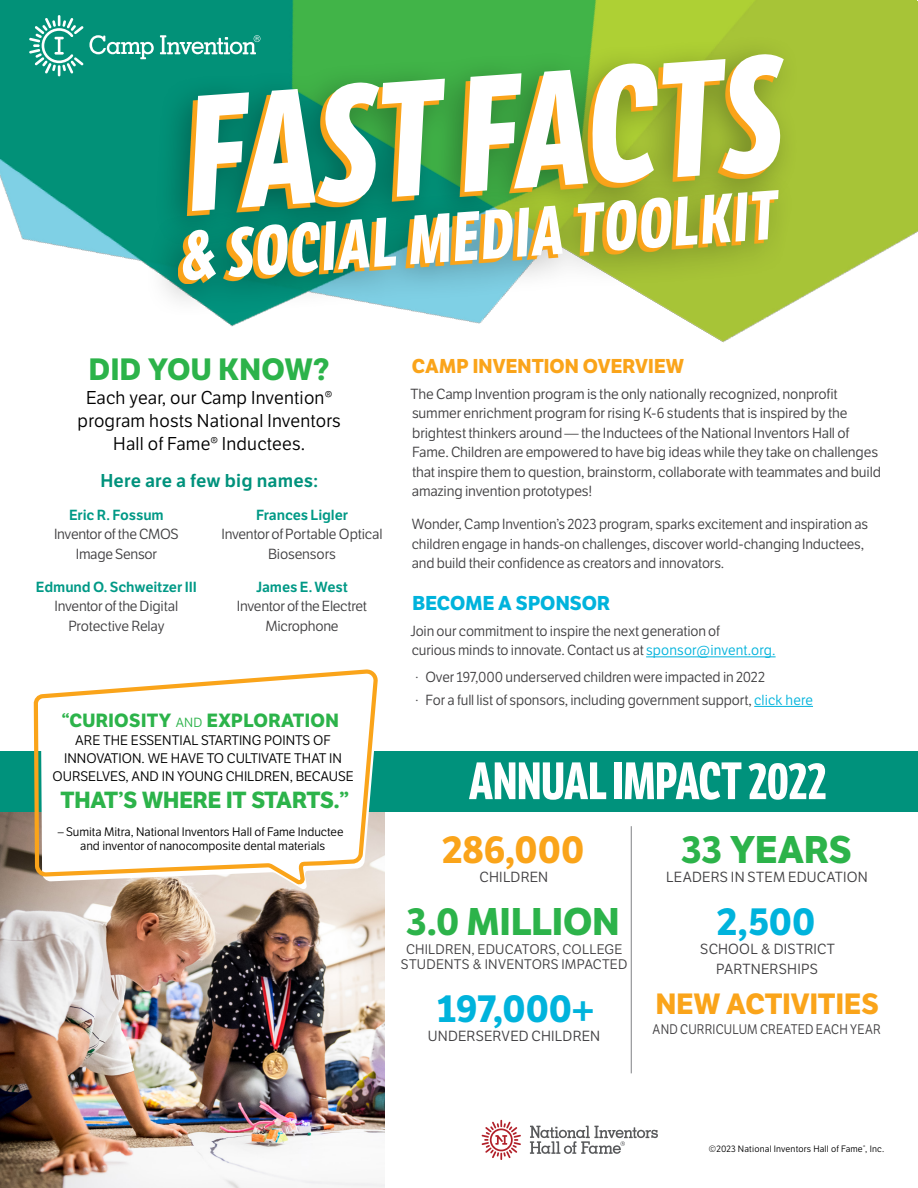
<style>
.page{position:relative;width:918px;height:1188px;background:#fff}
.page>*{position:absolute;margin:0;border:0;box-sizing:border-box;transform-origin:0 0}
.t1{font:700 159px "LFT Etica Compressed";color:#fff}
.t2{font:700 67.2px "LFT Etica Compressed";color:#fff}
.t3{font:700 51px "LFT Etica Compressed";letter-spacing:-.005em;color:#fff}
.t4{font:700 37.5px "LFT Etica";color:#2cb34a}
.t5{font:700 37.5px "LFT Etica";letter-spacing:-.005em;color:#00b3dc}
.t6{font:700 37.5px "LFT Etica";color:#faa41a}
.t7{font:700 30px "LFT Etica";letter-spacing:.015em;color:#2cb34a}
.t8{font:700 28.5px "LFT Etica";letter-spacing:.005em;color:#faa41a}
.t9{font:700 22.65px "LFT Etica";color:#2cb34a}
.t10{font:700 19.5px "LFT Etica";letter-spacing:.005em;color:#faa41a}
.t11{font:700 19.5px "LFT Etica";letter-spacing:.005em;color:#00b3dc}
.t12{font:700 18.6px "LFT Etica";letter-spacing:.02em;color:#2cb34a}
.t13{font:18px/23.2px "LFT Etica";letter-spacing:.01em;color:#000;text-align:center}
.t14{font:18px "LFT Etica SB";letter-spacing:.01em;color:#00927c}
.t15{font:14.25px/19.5px "LFT Etica";letter-spacing:-.01em;color:#414042}
.t16{font:14.25px/19.5px "LFT Etica";letter-spacing:.015em;color:#414042;text-align:center}
.t17{font:14.25px "LFT Etica SB";letter-spacing:-.005em;color:#009986}
.t18{font:13.5px/18px "LFT Etica";color:#000;text-align:center}
.t19{font:13.5px/15px "LFT Etica";letter-spacing:.015em;color:#414042;text-align:center}
.t20{font:13.5px "LFT Etica";letter-spacing:.015em;color:#414042;scale:.9 1}
.t21{font:12px/14.2px "LFT Etica";color:#000;text-align:center}
.t22{font:9px "LFT Etica";letter-spacing:.02em;color:#000}
.s1{font-weight:400;font-size:12.9px}
.s2{color:#00b3dc}
.s3{font-size:13.5px;color:#4d4d4f}
</style>
<div class="page">
<img style="left:0;top:812px;width:385px;height:376px">
<img style="left:0;top:0;width:918px;height:343px">
<div style="left:0;top:752px;width:918px;height:60px;background:#00927c"></div>
<svg style="left:29px;top:15px;width:125px;height:61px;background:#2aa28d"></svg>
<svg style="left:482px;top:1120px;width:39px;height:39px"></svg>
<svg style="left:530px;top:1126px;width:128px;height:28px"></svg>
<hr style="left:631px;top:826px;width:1px;height:247px;background:#808285">
<hr style="left:646px;top:657px;width:130px;height:1px;background:#00b3dc">
<hr style="left:754px;top:706px;width:59px;height:1px;background:#00b3dc">
<svg style="left:33px;top:669px;width:343px;height:254px"></svg>
<div style="left:153px;top:34px;width:648px;height:216px;background:#000;opacity:.36"></div>
<svg style="left:187px;top:59px;width:592px;height:111px;background:#92a134"></svg>
<div style="left:144px;top:170px;width:654px;height:149px;background:#000;opacity:.36"></div>
<svg style="left:179px;top:194px;width:596px;height:90px;background:#8ea451"></svg>
<h1 class="t1" style="left:176px;top:61px;width:597px;rotate:-4deg">FAST FACTS</h1>
<h2 class="t2" style="left:176px;top:217px;width:599px;rotate:-4deg">&amp; SOCIAL MEDIA TOOLKIT</h2>
<h3 class="t7" style="left:89px;top:351px;width:242px">DID YOU KNOW?</h3>
<p class="t13" style="left:78px;top:386px;width:265px">Each year, our Camp Invention® program hosts National Inventors<br>Hall of Fame® Inductees.</p>
<p class="t14" style="left:100px;top:469px;width:219px">Here are a few big names:</p>
<p class="t17" style="left:69px;top:506px;width:96px">Eric R. Fossum</p>
<p class="t15" style="left:54px;top:525px;width:126px;text-align:center">Inventor of the CMOS<br>Image Sensor</p>
<p class="t17" style="left:36px;top:578px;width:162px">Edmund O. Schweitzer III</p>
<p class="t15" style="left:55px;top:597px;width:125px;text-align:center">Inventor of the Digital<br>Protective Relay</p>
<p class="t17" style="left:256px;top:506px;width:94px">Frances Ligler</p>
<p class="t15" style="left:221px;top:525px;width:163px;text-align:center">Inventor of Portable Optical<br>Biosensors</p>
<p class="t17" style="left:256px;top:578px;width:93px">James E. West</p>
<p class="t15" style="left:237px;top:597px;width:132px;text-align:center">Inventor of the Electret<br>Microphone</p>
<h3 class="t12" style="left:62px;top:710px;width:279px">“CURIOSITY <span class="s1">AND</span> EXPLORATION</h3>
<p class="t18" style="left:52px;top:732px;width:303px">ARE THE ESSENTIAL STARTING POINTS OF<br>INNOVATION. WE HAVE TO CULTIVATE THAT IN<br>OURSELVES, AND IN YOUNG CHILDREN, BECAUSE</p>
<h3 class="t9" style="left:60px;top:786px;width:290px">THAT’S WHERE IT STARTS.”</h3>
<p class="t21" style="left:58px;top:825px;width:287px">– Sumita Mitra, National Inventors Hall of Fame Inductee and inventor of nanocomposite dental materials</p>
<h3 class="t10" style="left:412px;top:354px;width:274px">CAMP INVENTION OVERVIEW</h3>
<p class="t15" style="left:410px;top:385px;width:472px">The Camp Invention program is the only nationally recognized, nonprofit summer enrichment program for rising K-6 students that is inspired by the brightest thinkers around — the Inductees of the National Inventors Hall of Fame. Children are empowered to have big ideas while they take on challenges that inspire them to question, brainstorm, collaborate with teammates and build amazing invention prototypes!</p>
<p class="t15" style="left:412px;top:515px;width:458px">Wonder, Camp Invention’s 2023 program, sparks excitement and inspiration as children engage in hands-on challenges, discover world-changing Inductees, and build their confidence as creators and innovators.</p>
<h3 class="t11" style="left:412px;top:591px;width:199px">BECOME A SPONSOR</h3>
<p class="t15" style="left:410px;top:622px;width:367px">Join our commitment to inspire the next generation of<br>curious minds to innovate. Contact us at <span class="s2">sponsor@invent.org.</span></p>
<p class="t15" style="left:415px;top:665px;width:399px;line-height:23.2px"><span class="s3">·</span> Over 197,000 underserved children were impacted in 2022<br><span class="s3">·</span> For a full list of sponsors, including government support, <span class="s2">click here</span></p>
<h3 class="t3" style="left:469px;top:751px;width:360px">ANNUAL IMPACT 2022</h3>
<h3 class="t6" style="left:442px;top:826px;width:144px">286,000</h3>
<p class="t16" style="left:480px;top:868px;width:70px">CHILDREN</p>
<h3 class="t4" style="left:406px;top:898px;width:215px">3.0 MILLION</h3>
<p class="t19" style="left:401px;top:942px;width:228px">CHILDREN, EDUCATORS, COLLEGE<br>STUDENTS &amp; INVENTORS IMPACTED</p>
<h3 class="t5" style="left:437px;top:985px;width:159px">197,000+</h3>
<p class="t16" style="left:428px;top:1027px;width:174px">UNDERSERVED CHILDREN</p>
<h3 class="t4" style="left:681px;top:826px;width:172px">33 YEARS</h3>
<p class="t16" style="left:666px;top:868px;width:203px">LEADERS IN STEM EDUCATION</p>
<h3 class="t5" style="left:717px;top:898px;width:100px">2,500</h3>
<p class="t16" style="left:700px;top:940px;width:136px">SCHOOL &amp; DISTRICT<br>PARTNERSHIPS</p>
<h3 class="t8" style="left:656px;top:987px;width:225px">NEW ACTIVITIES</h3>
<p class="t20" style="left:653px;top:1021px;width:255px">AND CURRICULUM CREATED EACH YEAR</p>
<p class="t22" style="left:709px;top:1143px;width:177px">©2023 National Inventors Hall of Fame<sup>®</sup>, Inc.</p>
</div>
